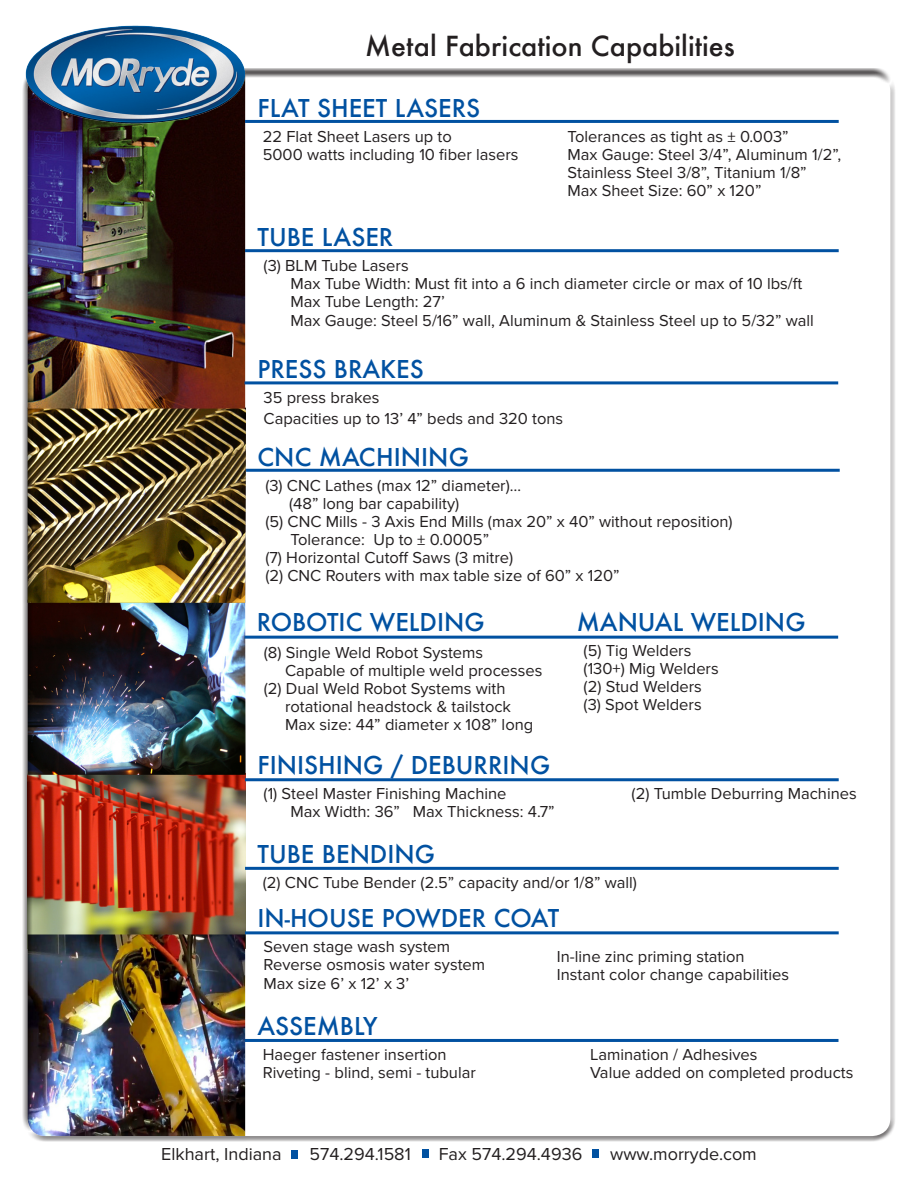
<style>
.page{position:relative;width:918px;height:1188px;background:#fff}
.page>*{position:absolute;margin:0;border:0;box-sizing:border-box;transform-origin:0 0}
.t1{font:500 27px "Futura";color:#231f20}
.t2{font:500 24px "Futura";color:#0151a1}
.t3{font:18px "Proxima Nova";color:#231f20}
.t4{font:16.5px/18px "Proxima Nova";color:#231f20}
</style>
<div class="page">
<div style="left:22px;top:68px;width:870px;height:1063px;background:#231f20;opacity:.75"></div>
<img style="left:23px;top:25px;width:225px;height:101px">
<div style="left:292px;top:1150px;width:6px;height:9px;background:#0151a1"></div>
<div style="left:422px;top:1149px;width:6px;height:9px;background:#0151a1"></div>
<div style="left:592px;top:1149px;width:6px;height:9px;background:#0151a1"></div>
<hr style="left:245px;top:120px;width:594px;height:3px;background:#0151a1">
<hr style="left:245px;top:249px;width:594px;height:3px;background:#0151a1">
<hr style="left:245px;top:381px;width:593px;height:3px;background:#0151a1">
<hr style="left:246px;top:469px;width:594px;height:3px;background:#0151a1">
<hr style="left:244px;top:636px;width:594px;height:3px;background:#0151a1">
<hr style="left:245px;top:867px;width:594px;height:3px;background:#0151a1">
<hr style="left:245px;top:931px;width:594px;height:3px;background:#0151a1">
<hr style="left:245px;top:1039px;width:593px;height:3px;background:#0151a1">
<hr style="left:245px;top:778px;width:594px;height:3px;background:#0151a1">
<p class="t1" style="left:365px;top:28px;width:371px">Metal Fabrication Capabilities</p>
<p class="t2" style="left:257px;top:91px;width:224px">FLAT SHEET LASERS</p>
<p class="t4" style="left:263px;top:127px;width:257px">22 Flat Sheet Lasers up to<br>5000 watts including 10 fiber lasers</p>
<p class="t4" style="left:568px;top:127px;width:223px">Tolerances as tight as ± 0.003”</p>
<p class="t4" style="left:568px;top:145px;width:275px">Max Gauge: Steel 3/4”, Aluminum 1/2”,</p>
<p class="t4" style="left:568px;top:163px;width:241px">Stainless Steel 3/8”, Titanium 1/8”</p>
<p class="t4" style="left:568px;top:181px;width:195px">Max Sheet Size: 60” x 120”</p>
<p class="t2" style="left:257px;top:221px;width:137px">TUBE LASER</p>
<p class="t4" style="left:264px;top:257px;width:147px">(3) BLM Tube Lasers</p>
<p class="t4" style="left:291px;top:275px;width:513px">Max Tube Width: Must fit into a 6 inch diameter circle or max of 10 lbs/ft</p>
<p class="t4" style="left:291px;top:293px;width:156px">Max Tube Length: 27’</p>
<p class="t4" style="left:291px;top:312px;width:525px">Max Gauge: Steel 5/16” wall, Aluminum &amp; Stainless Steel up to 5/32” wall</p>
<p class="t2" style="left:257px;top:353px;width:168px">PRESS BRAKES</p>
<p class="t4" style="left:264px;top:389px;width:117px">35 press brakes</p>
<p class="t4" style="left:264px;top:410px;width:301px">Capacities up to 13’ 4” beds and 320 tons</p>
<p class="t2" style="left:257px;top:441px;width:213px">CNC MACHINING</p>
<p class="t4" style="left:265px;top:477px;width:257px">(3) CNC Lathes (max 12” diameter)…</p>
<p class="t4" style="left:289px;top:495px;width:172px">(48” long bar capability)</p>
<p class="t4" style="left:265px;top:513px;width:469px">(5) CNC Mills - 3 Axis End Mills (max 20” x 40” without reposition)</p>
<p class="t4" style="left:291px;top:531px;width:200px">Tolerance: Up to ± 0.0005”</p>
<p class="t4" style="left:265px;top:549px;width:356px">(7) Horizontal Cutoff Saws (3 mitre)<br>(2) CNC Routers with max table size of 60” x 120”</p>
<p class="t2" style="left:257px;top:605px;width:230px">ROBOTIC WELDING</p>
<p class="t2" style="left:577px;top:605px;width:230px">MANUAL WELDING</p>
<p class="t4" style="left:584px;top:641px;width:109px">(5) Tig Welders</p>
<p class="t4" style="left:584px;top:659px;width:137px">(130+) Mig Welders</p>
<p class="t4" style="left:584px;top:677px;width:120px">(2) Stud Welders</p>
<p class="t4" style="left:584px;top:695px;width:120px">(3) Spot Welders</p>
<p class="t4" style="left:264px;top:643px;width:221px">(8) Single Weld Robot Systems</p>
<p class="t4" style="left:285px;top:661px;width:259px">Capable of multiple weld processes</p>
<p class="t4" style="left:264px;top:679px;width:243px">(2) Dual Weld Robot Systems with</p>
<p class="t4" style="left:285px;top:697px;width:228px">rotational headstock &amp; tailstock</p>
<p class="t4" style="left:285px;top:715px;width:250px">Max size: 44” diameter x 108” long</p>
<p class="t2" style="left:257px;top:749px;width:294px">FINISHING / DEBURRING</p>
<p class="t4" style="left:264px;top:785px;width:244px">(1) Steel Master Finishing Machine</p>
<p class="t4" style="left:632px;top:785px;width:227px">(2) Tumble Deburring Machines</p>
<p class="t4" style="left:291px;top:803px;width:266px">Max Width: 36” Max Thickness: 4.7”</p>
<p class="t2" style="left:257px;top:838px;width:179px">TUBE BENDING</p>
<p class="t4" style="left:263px;top:874px;width:376px">(2) CNC Tube Bender (2.5” capacity and/or 1/8” wall)</p>
<p class="t2" style="left:257px;top:902px;width:303px">IN-HOUSE POWDER COAT</p>
<p class="t4" style="left:264px;top:937px;width:188px">Seven stage wash system</p>
<p class="t4" style="left:264px;top:955px;width:223px">Reverse osmosis water system</p>
<p class="t4" style="left:264px;top:975px;width:147px">Max size 6’ x 12’ x 3’</p>
<p class="t2" style="left:257px;top:1010px;width:122px">ASSEMBLY</p>
<p class="t4" style="left:263px;top:1046px;width:185px">Haeger fastener insertion</p>
<p class="t4" style="left:263px;top:1064px;width:215px">Riveting - blind, semi - tubular</p>
<p class="t4" style="left:557px;top:948px;width:189px">In-line zinc priming station</p>
<p class="t4" style="left:557px;top:966px;width:234px">Instant color change capabilities</p>
<p class="t4" style="left:590px;top:1046px;width:169px">Lamination / Adhesives</p>
<p class="t4" style="left:590px;top:1064px;width:265px">Value added on completed products</p>
<p class="t3" style="left:161px;top:1143px;width:122px">Elkhart, Indiana</p>
<p class="t3" style="left:310px;top:1143px;width:103px">574.294.1581</p>
<p class="t3" style="left:439px;top:1143px;width:145px">Fax 574.294.4936</p>
<p class="t3" style="left:610px;top:1143px;width:148px">www.morryde.com</p>
</div>
